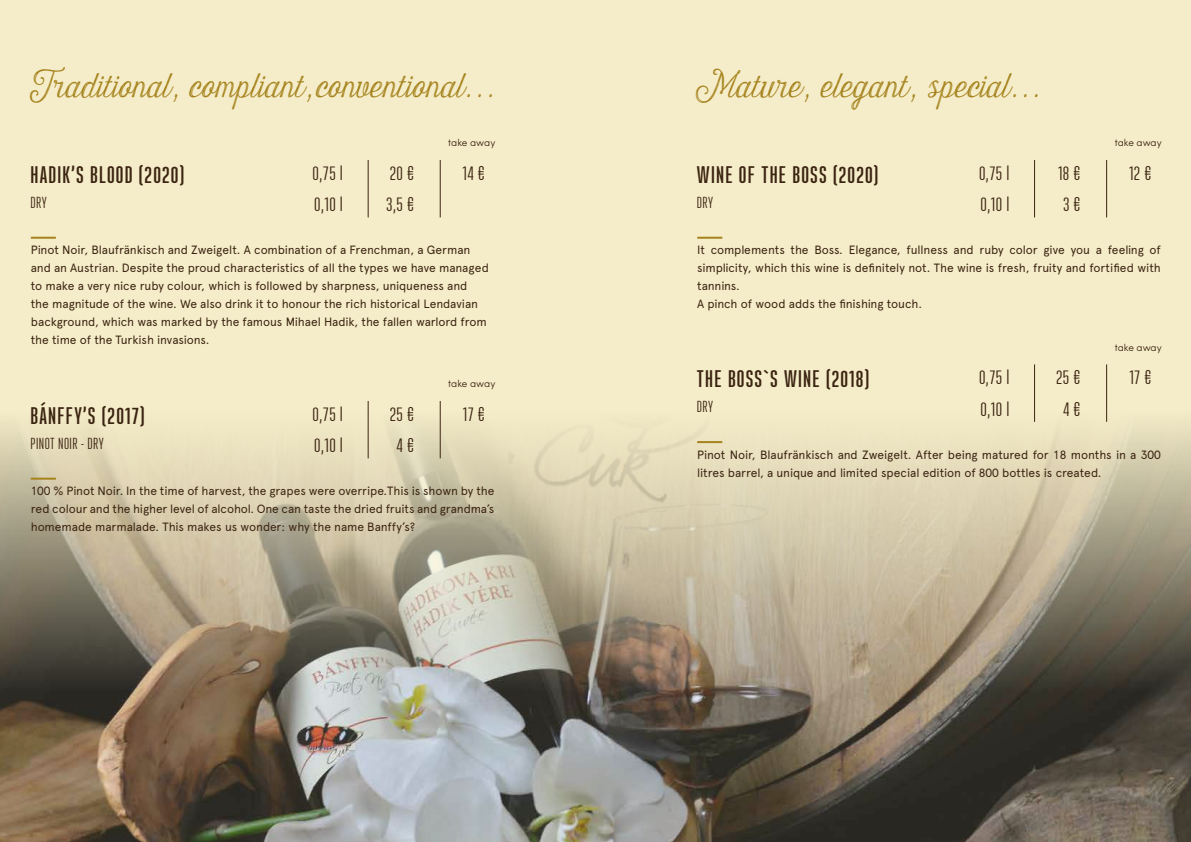
<style>
.page{position:relative;width:1191px;height:842px;background:#f5edc9}
.page>*{position:absolute;margin:0;border:0;box-sizing:border-box;transform-origin:0 0}
.t1{font:30px "Harman Script Inline";color:#a5821c;scale:.9 1}
.t2{font:600 24px "Ristretto Pro";letter-spacing:.05em;color:#3b2411}
.t3{font:20px "Ristretto Pro";letter-spacing:.025em;color:#3b2411}
.t4{font:16px "Ristretto Pro";letter-spacing:.025em;color:#3b2411}
.t5{font:12px/18px "Apercu Pro";letter-spacing:-.01em;color:#3b2411}
.t6{font:300 10px "Sofia Pro";letter-spacing:-.005em;color:#3b2411}
</style>
<div class="page">
<img style="left:0;top:400px;width:1191px;height:442px">
<hr style="left:368px;top:160px;width:1px;height:57px;background:#3b2411">
<hr style="left:31px;top:237px;width:25px;height:2px;background:#a5821c">
<hr style="left:440px;top:160px;width:1px;height:57px;background:#3b2411">
<hr style="left:368px;top:401px;width:1px;height:57px;background:#3b2411">
<hr style="left:31px;top:478px;width:25px;height:2px;background:#a5821c">
<hr style="left:440px;top:401px;width:1px;height:57px;background:#3b2411">
<hr style="left:1034px;top:160px;width:1px;height:57px;background:#3b2411">
<hr style="left:697px;top:237px;width:25px;height:2px;background:#a5821c">
<hr style="left:1106px;top:160px;width:1px;height:57px;background:#3b2411">
<hr style="left:1034px;top:364px;width:1px;height:58px;background:#3b2411">
<hr style="left:697px;top:441px;width:25px;height:2px;background:#a5821c">
<hr style="left:1106px;top:364px;width:1px;height:58px;background:#3b2411">
<h1 class="t1" style="left:27px;top:69px;width:522px">Traditional, compliant,conventional...</h1>
<p class="t6" style="left:448px;top:136px;width:49px">take away</p>
<h2 class="t2" style="left:31px;top:161px;width:155px">HADIK’S BLOOD (2020)</h2>
<h3 class="t3" style="left:312px;top:162px;width:32px">0,75 l</h3>
<h3 class="t3" style="left:390px;top:162px;width:26px">20 €</h3>
<h3 class="t3" style="left:462px;top:162px;width:24px">14 €</h3>
<h3 class="t4" style="left:31px;top:193px;width:18px">DRY</h3>
<h3 class="t3" style="left:314px;top:193px;width:30px">0,10 l</h3>
<h3 class="t3" style="left:386px;top:193px;width:29px">3,5 €</h3>
<p class="t5" style="left:31px;top:240px;width:459px">Pinot Noir, Blaufränkisch and Zweigelt. A combination of a Frenchman, a German and an Austrian. Despite the proud characteristics of all the types we have managed to make a very nice ruby colour, which is followed by sharpness, uniqueness and<br>the magnitude of the wine. We also drink it to honour the rich historical Lendavian background, which was marked by the famous Mihael Hadik, the fallen warlord from the time of the Turkish invasions.</p>
<p class="t6" style="left:448px;top:377px;width:49px">take away</p>
<h2 class="t2" style="left:31px;top:402px;width:116px">BÁNFFY’S (2017)</h2>
<h3 class="t3" style="left:312px;top:403px;width:32px">0,75 l</h3>
<h3 class="t3" style="left:390px;top:403px;width:26px">25 €</h3>
<h3 class="t3" style="left:463px;top:403px;width:23px">17€</h3>
<h3 class="t4" style="left:31px;top:434px;width:75px">PINOT NOIR - DRY</h3>
<h3 class="t3" style="left:314px;top:434px;width:30px">0,10 l</h3>
<h3 class="t3" style="left:397px;top:434px;width:19px">4€</h3>
<p class="t5" style="left:31px;top:481px;width:465px;text-align:justify">100 % Pinot Noir. In the time of harvest, the grapes were overripe.This is shown by the red colour and the higher level of alcohol. One can taste the dried fruits and grandma’s homemade marmalade. This makes us wonder: why the name Banffy’s?</p>
<h1 class="t1" style="left:693px;top:69px;width:389px">Mature, elegant, special...</h1>
<p class="t6" style="left:1114px;top:136px;width:49px">take away</p>
<h2 class="t2" style="left:697px;top:161px;width:183px">WINE OF THE BOSS (2020)</h2>
<h3 class="t3" style="left:979px;top:162px;width:32px">0,75 l</h3>
<h3 class="t3" style="left:1058px;top:162px;width:24px">18 €</h3>
<h3 class="t3" style="left:1129px;top:162px;width:24px">12€</h3>
<h3 class="t4" style="left:697px;top:193px;width:18px">DRY</h3>
<h3 class="t3" style="left:980px;top:193px;width:30px">0,10 l</h3>
<h3 class="t3" style="left:1063px;top:193px;width:19px">3€</h3>
<p class="t5" style="left:697px;top:240px;width:465px">It complements the Boss. Elegance, fullness and ruby color give you a feeling of simplicity, which this wine is definitely not. The wine is fresh, fruity and fortified with tannins.<br>A pinch of wood adds the finishing touch.</p>
<p class="t6" style="left:1114px;top:340px;width:49px">take away</p>
<h2 class="t2" style="left:697px;top:365px;width:174px">THE BOSS`S WINE (2018)</h2>
<h3 class="t3" style="left:979px;top:366px;width:32px">0,75 l</h3>
<h3 class="t3" style="left:1056px;top:366px;width:26px">25 €</h3>
<h3 class="t3" style="left:1129px;top:366px;width:23px">17€</h3>
<h3 class="t4" style="left:697px;top:398px;width:18px">DRY</h3>
<h3 class="t3" style="left:980px;top:397px;width:30px">0,10 l</h3>
<h3 class="t3" style="left:1063px;top:397px;width:19px">4€</h3>
<p class="t5" style="left:697px;top:445px;width:465px">Pinot Noir, Blaufränkisch and Zweigelt. After being matured for 18 months in a 300 litres barrel, a unique and limited special edition of 800 bottles is created.</p>
</div>
